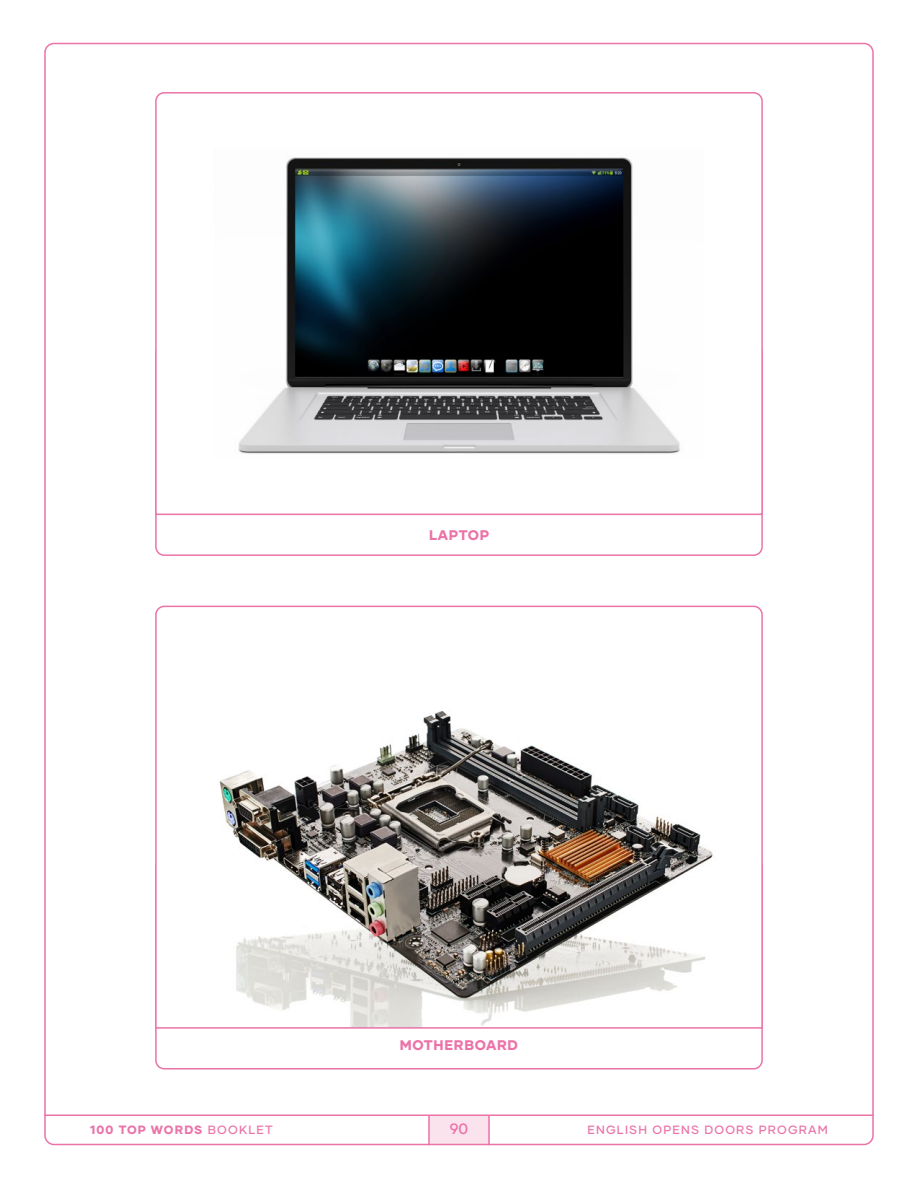
<style>
.page{position:relative;width:918px;height:1188px;background:#fff}
.page>*{position:absolute;margin:0;border:0;box-sizing:border-box;transform-origin:0 0}
.t1{font:500 15px "Gilmer";color:#eb73a8}
.t2{font:800 13.95px "Gilmer";letter-spacing:.05em;color:#eb73a8}
.t3{font:500 12px "Gilmer";letter-spacing:.1em;color:#eb73a8}
.t4{font:800 12px "Gilmer";letter-spacing:.1em;color:#eb73a8}
.s1{font-weight:500}
</style>
<div class="page">
<svg style="left:155px;top:92px;width:608px;height:424px"></svg>
<svg style="left:155px;top:605px;width:608px;height:424px"></svg>
<div style="left:429px;top:1116px;width:60px;height:28px;background:#fbe3ee"></div>
<hr style="left:44px;top:1114px;width:830px;height:2px;background:#eb73a8">
<hr style="left:428px;top:1115px;width:2px;height:30px;background:#eb73a8">
<hr style="left:488px;top:1115px;width:2px;height:30px;background:#eb73a8">
<p class="t2" style="left:429px;top:526px;width:61px">LAPTOP</p>
<p class="t2" style="left:400px;top:1036px;width:120px">MOTHERBOARD</p>
<p class="t4" style="left:90px;top:1122px;width:184px">100 TOP WORDS <span class="s1">BOOKLET</span></p>
<p class="t1" style="left:450px;top:1120px;width:20px">90</p>
<p class="t3" style="left:588px;top:1122px;width:242px">ENGLISH OPENS DOORS PROGRAM</p>
</div>
